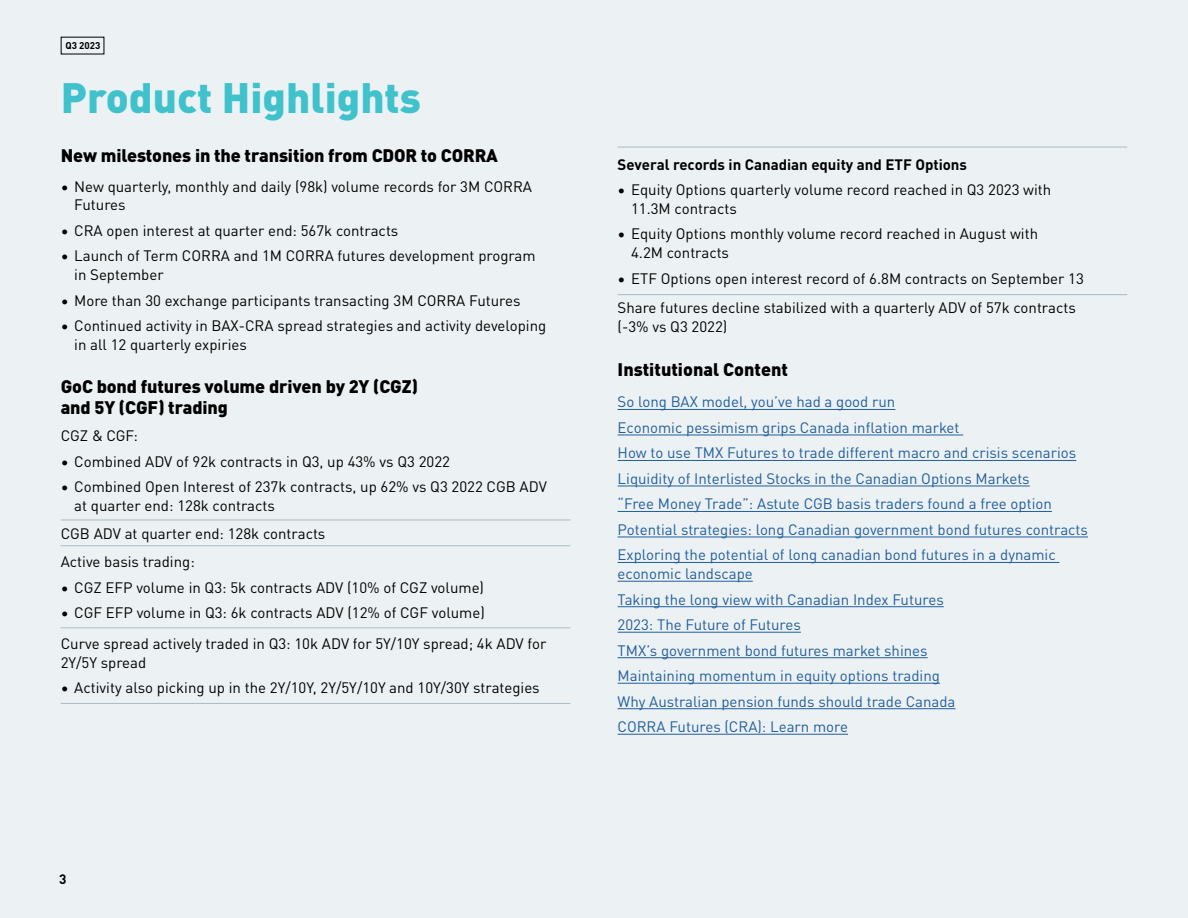
<style>
.page{position:relative;width:1188px;height:918px;background:#ecf1f3}
.page>*{position:absolute;margin:0;border:0;box-sizing:border-box;transform-origin:0 0}
.t1{font:900 42px "DIN Pro";color:#40c2cc}
.t2{font:900 18px/21px "DIN Pro";letter-spacing:-.01em;color:#000}
.t3{font:15px/18.8px "DIN Pro";color:#000}
.t4{font:15px/25.5px "DIN Pro";color:#215e9e}
.t5{font:700 15px "DIN Pro";color:#000}
.t6{font:700 13.5px "DIN Pro";color:#000}
.t7{font:700 9.75px "DIN Pro";color:#000}
</style>
<div class="page">
<hr style="left:61px;top:520px;width:509px;height:1px;background:#aabbc4">
<hr style="left:61px;top:545px;width:509px;height:1px;background:#aabbc4">
<hr style="left:61px;top:627px;width:509px;height:1px;background:#aabbc4">
<hr style="left:61px;top:703px;width:509px;height:1px;background:#aabbc4">
<hr style="left:618px;top:147px;width:509px;height:1px;background:#aabbc4">
<hr style="left:618px;top:294px;width:509px;height:1px;background:#aabbc4">
<hr style="left:618px;top:409px;width:277px;height:1px;background:#215e9e">
<hr style="left:618px;top:435px;width:345px;height:1px;background:#215e9e">
<hr style="left:618px;top:460px;width:458px;height:1px;background:#215e9e">
<hr style="left:618px;top:486px;width:412px;height:1px;background:#215e9e">
<hr style="left:618px;top:511px;width:434px;height:1px;background:#215e9e">
<hr style="left:618px;top:537px;width:470px;height:1px;background:#215e9e">
<hr style="left:618px;top:562px;width:442px;height:1px;background:#215e9e">
<hr style="left:618px;top:581px;width:135px;height:1px;background:#215e9e">
<hr style="left:618px;top:606px;width:326px;height:1px;background:#215e9e">
<hr style="left:618px;top:632px;width:183px;height:1px;background:#215e9e">
<hr style="left:618px;top:657px;width:310px;height:1px;background:#215e9e">
<hr style="left:618px;top:683px;width:322px;height:1px;background:#215e9e">
<hr style="left:618px;top:708px;width:338px;height:1px;background:#215e9e">
<hr style="left:618px;top:734px;width:230px;height:1px;background:#215e9e">
<p class="t7" style="left:65px;top:38px;width:37px">Q3 2023</p>
<h1 class="t1" style="left:61px;top:64px;width:362px">Product Highlights</h1>
<p class="t2" style="left:61px;top:144px;width:439px">New milestones in the transition from CDOR to CORRA</p>
<p class="t3" style="left:74px;top:176px;width:459px;text-indent:-14px">• New quarterly, monthly and daily (98k) volume records for 3M CORRA<br>Futures</p>
<p class="t3" style="left:61px;top:220px;width:339px">• CRA open interest at quarter end: 567k contracts</p>
<p class="t3" style="left:74px;top:246px;width:463px;text-indent:-14px">• Launch of Term CORRA and 1M CORRA futures development program in September</p>
<p class="t3" style="left:61px;top:290px;width:461px">• More than 30 exchange participants transacting 3M CORRA Futures</p>
<p class="t3" style="left:74px;top:315px;width:474px;text-indent:-14px">• Continued activity in BAX-CRA spread strategies and activity developing in all 12 quarterly expiries</p>
<p class="t2" style="left:61px;top:374px;width:359px">GoC bond futures volume driven by 2Y (CGZ) and 5Y (CGF) trading</p>
<p class="t3" style="left:61px;top:425px;width:79px">CGZ &amp; CGF:</p>
<p class="t3" style="left:61px;top:451px;width:391px">• Combined ADV of 92k contracts in Q3, up 43% vs Q3 2022</p>
<p class="t3" style="left:74px;top:476px;width:474px;text-indent:-14px">• Combined Open Interest of 237k contracts, up 62% vs Q3 2022 CGB ADV at quarter end: 128k contracts</p>
<p class="t3" style="left:61px;top:518px;width:266px;line-height:28.3px">CGB ADV at quarter end: 128k contracts<br>Active basis trading:</p>
<p class="t3" style="left:61px;top:577px;width:425px">• CGZ EFP volume in Q3: 5k contracts ADV (10% of CGZ volume)</p>
<p class="t3" style="left:61px;top:596px;width:487px;line-height:31.2px">• CGF EFP volume in Q3: 6k contracts ADV (12% of CGF volume)<br>Curve spread actively traded in Q3: 10k ADV for 5Y/10Y spread; 4k ADV for</p>
<p class="t3" style="left:61px;top:652px;width:87px">2Y/5Y spread</p>
<p class="t3" style="left:61px;top:678px;width:481px">• Activity also picking up in the 2Y/10Y, 2Y/5Y/10Y and 10Y/30Y strategies</p>
<p class="t6" style="left:59px;top:868px;width:9px">3</p>
<p class="t5" style="left:618px;top:152px;width:351px">Several records in Canadian equity and ETF Options</p>
<p class="t3" style="left:631px;top:179px;width:422px;text-indent:-14px">• Equity Options quarterly volume record reached in Q3 2023 with<br>11.3M contracts</p>
<p class="t3" style="left:631px;top:224px;width:408px;text-indent:-14px">• Equity Options monthly volume record reached in August with<br>4.2M contracts</p>
<p class="t3" style="left:618px;top:263px;width:468px;line-height:29.4px">• ETF Options open interest record of 6.8M contracts on September 13<br>Share futures decline stabilized with a quarterly ADV of 57k contracts</p>
<p class="t3" style="left:618px;top:316px;width:111px">(-3% vs Q3 2022)</p>
<p class="t2" style="left:618px;top:358px;width:172px">Institutional Content</p>
<p class="t4" style="left:618px;top:388px;width:472px">So long BAX model, you’ve had a good run<br>Economic pessimism grips Canada inflation market<br>How to use TMX Futures to trade different macro and crisis scenarios Liquidity of Interlisted Stocks in the Canadian Options Markets<br>“Free Money Trade”: Astute CGB basis traders found a free option Potential strategies: long Canadian government bond futures contracts Exploring the potential of long canadian bond futures in a dynamic</p>
<p class="t4" style="left:618px;top:560px;width:339px">economic landscape<br>Taking the long view with Canadian Index Futures 2023: The Future of Futures<br>TMX’s government bond futures market shines Maintaining momentum in equity options trading Why Australian pension funds should trade Canada CORRA Futures (CRA): Learn more</p>
</div>
